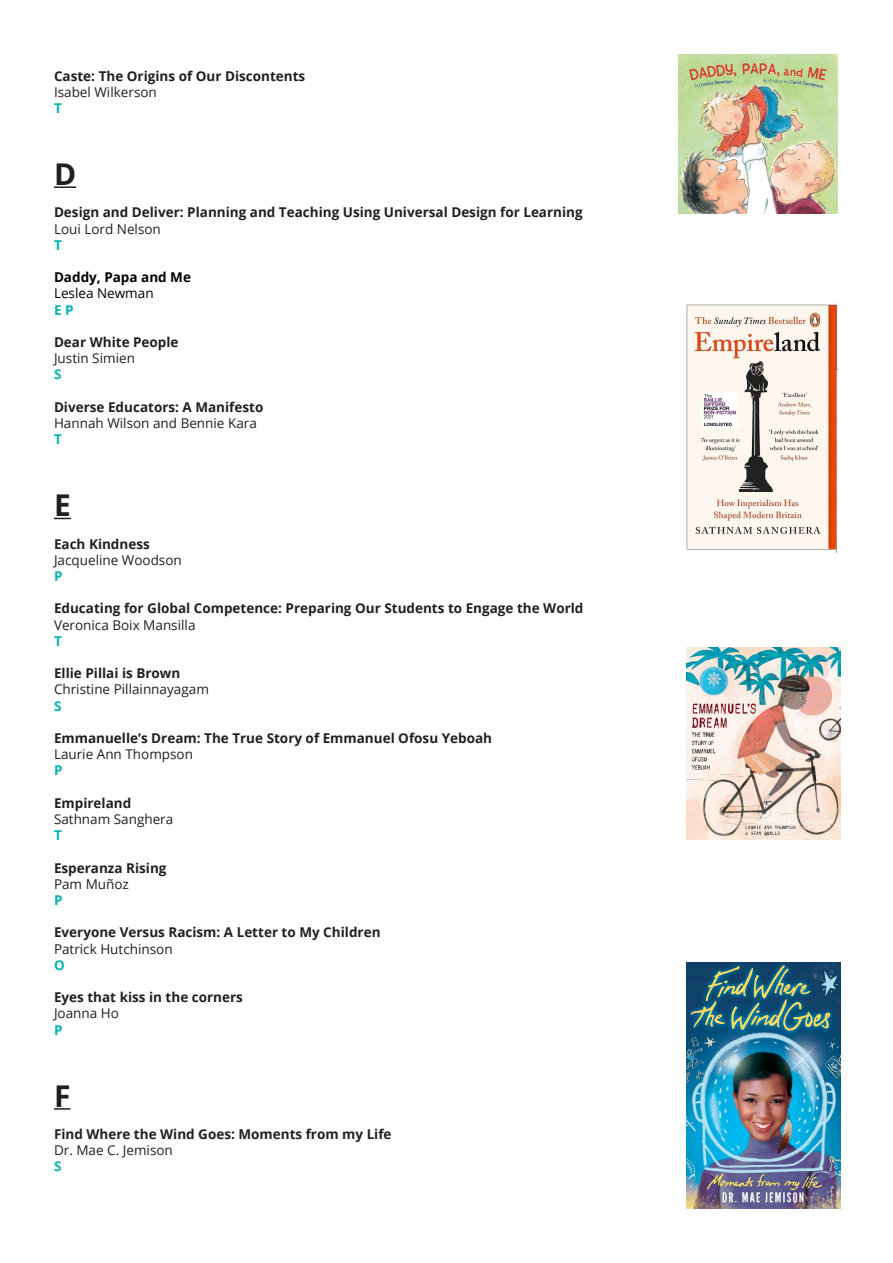
<style>
.page{position:relative;width:893px;height:1263px;background:#fff}
.page>*{position:absolute;margin:0;border:0;box-sizing:border-box;transform-origin:0 0}
.t1{font:700 30px "Open Sans";color:#231f20}
.t2{font:700 13.5px/16.2px "Open Sans";color:#231f20}
.t3{font:13.5px/16.2px "Open Sans";color:#231f20}
.t4{font:700 13.5px/16.2px "Open Sans";color:#000}
.t5{font:700 13.5px "Open Sans";color:#05b2b0}
.s1{font-weight:700;color:#05b2b0}
.s2{font-weight:400}
.s3{color:#05b2b0}
</style>
<div class="page">
<hr style="left:54px;top:186px;width:22px;height:2px;background:#231f20">
<svg style="left:54px;top:518px;width:17px;height:1px"></svg>
<svg style="left:54px;top:1108px;width:16px;height:2px"></svg>
<img style="left:686px;top:304px;width:151px;height:248px">
<img style="left:678px;top:54px;width:159px;height:159px">
<img style="left:686px;top:648px;width:154px;height:191px">
<img style="left:686px;top:963px;width:154px;height:246px">
<p class="t2" style="left:54px;top:67px;width:253px">Caste: The Origins of Our Discontents</p>
<p class="t3" style="left:54px;top:83px;width:104px">Isabel Wilkerson<br><span class="s1">T</span></p>
<p class="t1" style="left:54px;top:153px;width:24px">D</p>
<p class="t2" style="left:54px;top:204px;width:530px">Design and Deliver: Planning and Teaching Using Universal Design for Learning</p>
<p class="t3" style="left:54px;top:220px;width:108px">Loui Lord Nelson</p>
<p class="t5" style="left:54px;top:235px;width:9px">T</p>
<p class="t4" style="left:54px;top:269px;width:138px">Daddy, Papa and Me<br><span class="s2">Leslea Newman</span></p>
<p class="t5" style="left:54px;top:300px;width:21px">E P</p>
<p class="t2" style="left:54px;top:334px;width:126px">Dear White People</p>
<p class="t3" style="left:54px;top:350px;width:82px">Justin Simien</p>
<p class="t5" style="left:54px;top:365px;width:9px">S</p>
<p class="t2" style="left:54px;top:398px;width:211px">Diverse Educators: A Manifesto</p>
<p class="t3" style="left:54px;top:415px;width:204px">Hannah Wilson and Bennie Kara</p>
<p class="t5" style="left:54px;top:430px;width:9px">T</p>
<p class="t1" style="left:54px;top:484px;width:18px">E</p>
<p class="t2" style="left:54px;top:535px;width:97px">Each Kindness</p>
<p class="t3" style="left:54px;top:551px;width:129px">Jacqueline Woodson</p>
<p class="t5" style="left:54px;top:566px;width:10px">P</p>
<p class="t2" style="left:54px;top:600px;width:531px">Educating for Global Competence: Preparing Our Students to Engage the World</p>
<p class="t3" style="left:54px;top:616px;width:143px">Veronica Boix Mansilla</p>
<p class="t5" style="left:54px;top:631px;width:9px">T</p>
<p class="t2" style="left:54px;top:665px;width:128px">Ellie Pillai is Brown</p>
<p class="t3" style="left:54px;top:681px;width:156px">Christine Pillainnayagam</p>
<p class="t5" style="left:54px;top:696px;width:9px">S</p>
<p class="t2" style="left:54px;top:730px;width:440px">Emmanuelle’s Dream: The True Story of Emmanuel Ofosu Yeboah</p>
<p class="t3" style="left:54px;top:746px;width:141px">Laurie Ann Thompson<br><span class="s1">P</span></p>
<p class="t2" style="left:54px;top:794px;width:79px">Empireland</p>
<p class="t3" style="left:54px;top:811px;width:121px">Sathnam Sanghera</p>
<p class="t5" style="left:54px;top:826px;width:9px">T</p>
<p class="t2" style="left:54px;top:859px;width:114px">Esperanza Rising<br><span class="s2">Pam Muñoz<br></span><span class="s3">P</span></p>
<p class="t2" style="left:54px;top:924px;width:328px">Everyone Versus Racism: A Letter to My Children</p>
<p class="t3" style="left:54px;top:940px;width:120px">Patrick Hutchinson</p>
<p class="t5" style="left:54px;top:955px;width:12px">O</p>
<p class="t2" style="left:54px;top:989px;width:190px">Eyes that kiss in the corners</p>
<p class="t3" style="left:54px;top:1005px;width:66px">Joanna Ho</p>
<p class="t5" style="left:54px;top:1020px;width:10px">P</p>
<p class="t1" style="left:54px;top:1074px;width:18px">F</p>
<p class="t2" style="left:54px;top:1126px;width:339px">Find Where the Wind Goes: Moments from my Life</p>
<p class="t3" style="left:54px;top:1142px;width:120px">Dr. Mae C. Jemison</p>
<p class="t5" style="left:54px;top:1157px;width:9px">S</p>
</div>
